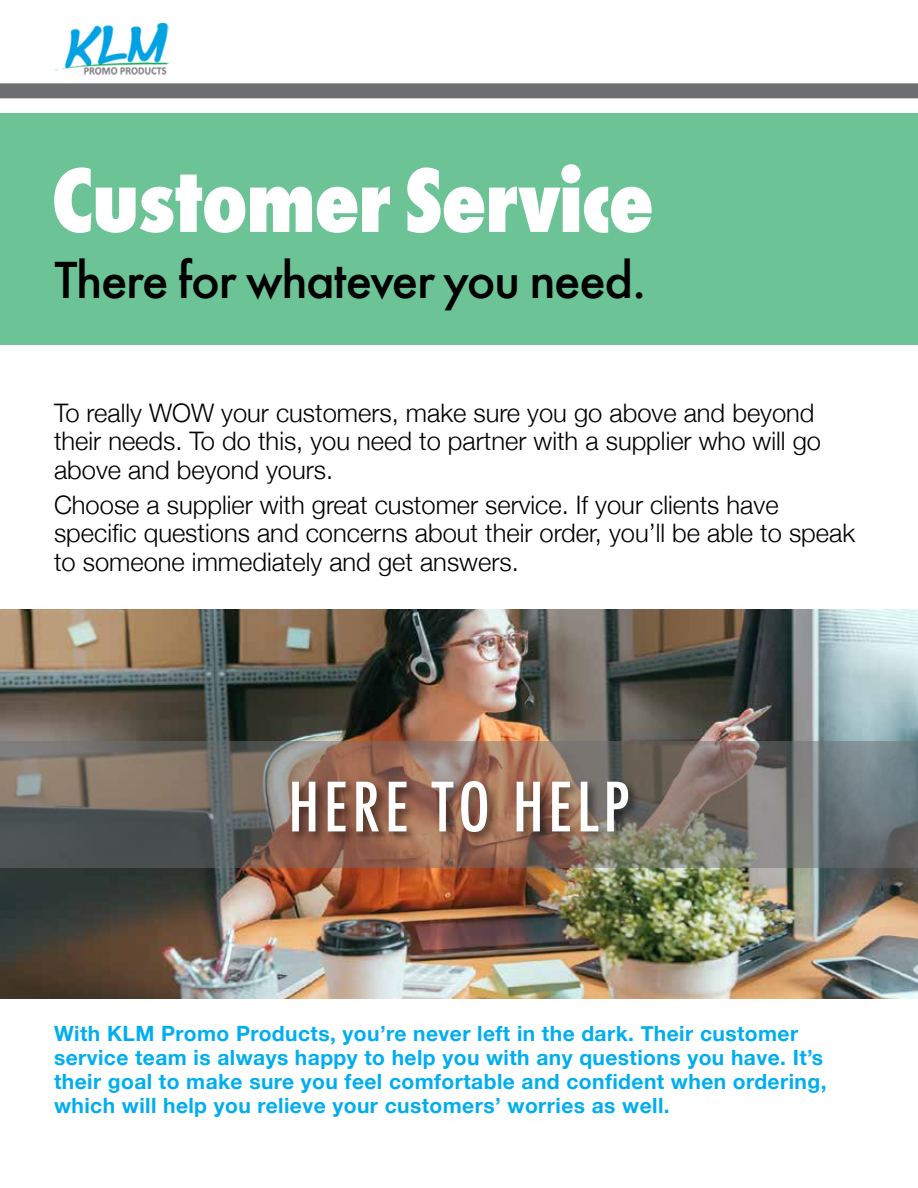
<style>
.page{position:relative;width:918px;height:1188px;background:#fff}
.page>*{position:absolute;margin:0;border:0;box-sizing:border-box;transform-origin:0 0}
.t1{font:800 condensed 84px "Futura";letter-spacing:-.02em;color:#fff}
.t2{font:500 condensed 66px "Futura";letter-spacing:.07em;color:#fff}
.t3{font:500 48px "Futura";letter-spacing:-.03em;color:#000}
.t4{font:300 25.5px/28.5px "Helvetica Neue";color:#000}
.t5{font:700 21px/24px "Helvetica Neue";letter-spacing:.02em;color:#00aeef}
</style>
<div class="page">
<img style="left:0;top:609px;width:918px;height:390px">
<img style="left:54px;top:23px;width:115px;height:52px">
<div style="left:0;top:113px;width:918px;height:232px;background:#6cc396"></div>
<div style="left:0;top:83px;width:918px;height:15px;background:#6d6e71"></div>
<svg style="left:0;top:741px;width:918px;height:126px;background:#786f68"></svg>
<div style="left:289px;top:778px;width:352px;height:67px;background:#000;opacity:.55"></div>
<h1 class="t1" style="left:51px;top:144px;width:604px">Customer Service</h1>
<h3 class="t3" style="left:54px;top:247px;width:594px">There for whatever you need.</h3>
<p class="t4" style="left:54px;top:396px;width:769px">To really WOW your customers, make sure you go above and beyond their needs. To do this, you need to partner with a supplier who will go above and beyond yours.</p>
<p class="t4" style="left:54px;top:489px;width:803px">Choose a supplier with great customer service. If your clients have specific questions and concerns about their order, you’ll be able to speak to someone immediately and get answers.</p>
<h2 class="t2" style="left:288px;top:765px;width:343px">HERE TO HELP</h2>
<p class="t5" style="left:54px;top:1022px;width:774px">With KLM Promo Products, you’re never left in the dark. Their customer service team is always happy to help you with any questions you have. It’s their goal to make sure you feel comfortable and confident when ordering, which will help you relieve your customers’ worries as well.</p>
</div>
